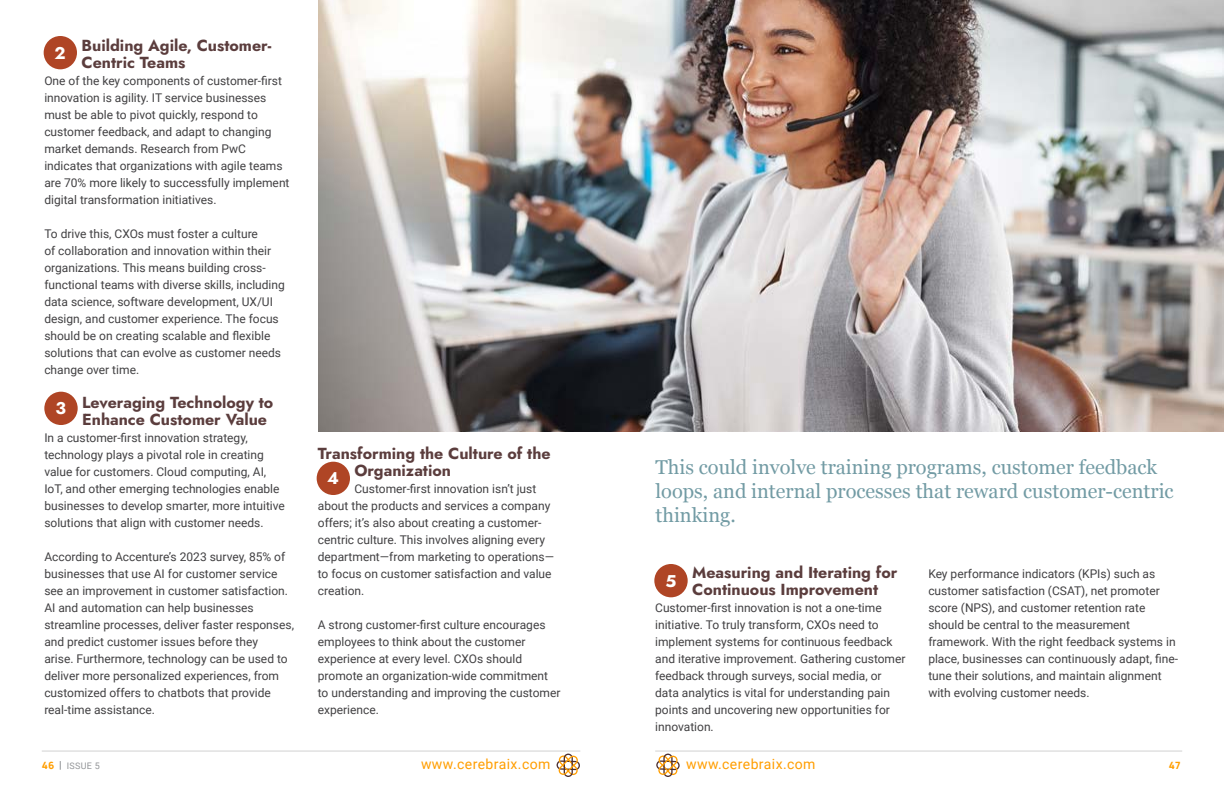
<style>
.page{position:relative;width:1224px;height:792px;background:#fff}
.page>*{position:absolute;margin:0;border:0;box-sizing:border-box;transform-origin:0 0}
.t1{font:20px/24px "Georgia";color:#729ba4}
.t2{font:700 17px "Jost";color:#fff}
.t3{font:700 16px/17px "Jost";color:#5b3d3d}
.t4{font:14px "Roboto";letter-spacing:.03em;color:#ff9e00}
.t5{font:12px/17px "Roboto";color:#414042}
.t6{font:800 10px "Manrope";color:#ff9e00}
.t7{font:9px "Roboto";letter-spacing:.03em;color:#939598}
.s1{font-family:"Manrope";font-weight:800;font-size:10px;color:#ff9e00}
</style>
<div class="page">
<hr style="left:655px;top:751px;width:527px;height:1px;background:#000">
<hr style="left:42px;top:751px;width:538px;height:1px;background:#000">
<img style="left:318px;top:0;width:906px;height:431px">
<div style="left:44px;top:36px;width:33px;height:33px;background:#af4525;border-radius:50%"></div>
<div style="left:44px;top:392px;width:34px;height:33px;background:#af4525;border-radius:50%"></div>
<div style="left:317px;top:462px;width:33px;height:33px;background:#af4525;border-radius:50%"></div>
<div style="left:654px;top:564px;width:34px;height:33px;background:#af4525;border-radius:50%"></div>
<svg style="left:656px;top:754px;width:24px;height:23px"></svg>
<svg style="left:556px;top:754px;width:24px;height:23px"></svg>
<h3 class="t3" style="left:82px;top:37px;width:191px">Building Agile, Customer-<br>Centric Teams</h3>
<p class="t5" style="left:44px;top:72px;width:247px">One of the key components of customer-first innovation is agility. IT service businesses must be able to pivot quickly, respond to customer feedback, and adapt to changing market demands. Research from PwC indicates that organizations with agile teams are 70% more likely to successfully implement digital transformation initiatives.</p>
<p class="t5" style="left:44px;top:225px;width:242px">To drive this, CXOs must foster a culture<br>of collaboration and innovation within their organizations. This means building cross&shy;functional teams with diverse skills, including data science, software development, UX/UI design, and customer experience. The focus should be on creating scalable and flexible solutions that can evolve as customer needs change over time.</p>
<h3 class="t3" style="left:82px;top:394px;width:193px">Leveraging Technology to<br>Enhance Customer Value</h3>
<p class="t5" style="left:44px;top:429px;width:242px">In a customer-first innovation strategy, technology plays a pivotal role in creating value for customers. Cloud computing, AI, IoT, and other emerging technologies enable businesses to develop smarter, more intuitive solutions that align with customer needs.</p>
<p class="t5" style="left:44px;top:548px;width:251px">According to Accenture’s 2023 survey, 85% of businesses that use AI for customer service see an improvement in customer satisfaction.<br>AI and automation can help businesses streamline processes, deliver faster responses, and predict customer issues before they<br>arise. Furthermore, technology can be used to deliver more personalized experiences, from customized offers to chatbots that provide real-time assistance.</p>
<h2 class="t2" style="left:55px;top:41px;width:13px">2</h2>
<h2 class="t2" style="left:56px;top:397px;width:12px">3</h2>
<h3 class="t3" style="left:354px;top:445px;width:198px;text-indent:-37px">Transforming the Culture of the<br>Organization</h3>
<p class="t5" style="left:318px;top:480px;width:238px;text-indent:37px">Customer-first innovation isn’t just about the products and services a company offers; it’s also about creating a customer&shy;centric culture. This involves aligning every department—from marketing to operations— to focus on customer satisfaction and value creation.</p>
<p class="t5" style="left:318px;top:616px;width:244px">A strong customer-first culture encourages employees to think about the customer experience at every level. CXOs should promote an organization-wide commitment to understanding and improving the customer experience.</p>
<h2 class="t2" style="left:327px;top:467px;width:13px">4</h2>
<h1 class="t1" style="left:656px;top:454px;width:520px">This could involve training programs, customer feedback loops, and internal processes that reward customer-centric thinking.</h1>
<h3 class="t3" style="left:692px;top:564px;width:207px">Measuring and Iterating for<br>Continuous Improvement</h3>
<p class="t5" style="left:655px;top:599px;width:252px">Customer-first innovation is not a one-time initiative. To truly transform, CXOs need to implement systems for continuous feedback and iterative improvement. Gathering customer feedback through surveys, social media, or data analytics is vital for understanding pain points and uncovering new opportunities for innovation.</p>
<h2 class="t2" style="left:665px;top:569px;width:12px">5</h2>
<p class="t5" style="left:928px;top:565px;width:251px">Key performance indicators (KPIs) such as customer satisfaction (CSAT), net promoter score (NPS), and customer retention rate should be central to the measurement framework. With the right feedback systems in place, businesses can continuously adapt, fine&shy;tune their solutions, and maintain alignment with evolving customer needs.</p>
<p class="t7" style="left:42px;top:759px;width:60px"><span class="s1">46</span> ISSUE 5</p>
<p class="t4" style="left:421px;top:754px;width:131px">www.cerebraix.com</p>
<p class="t4" style="left:686px;top:754px;width:131px">www.cerebraix.com</p>
<p class="t6" style="left:1169px;top:758px;width:13px">47</p>
</div>
